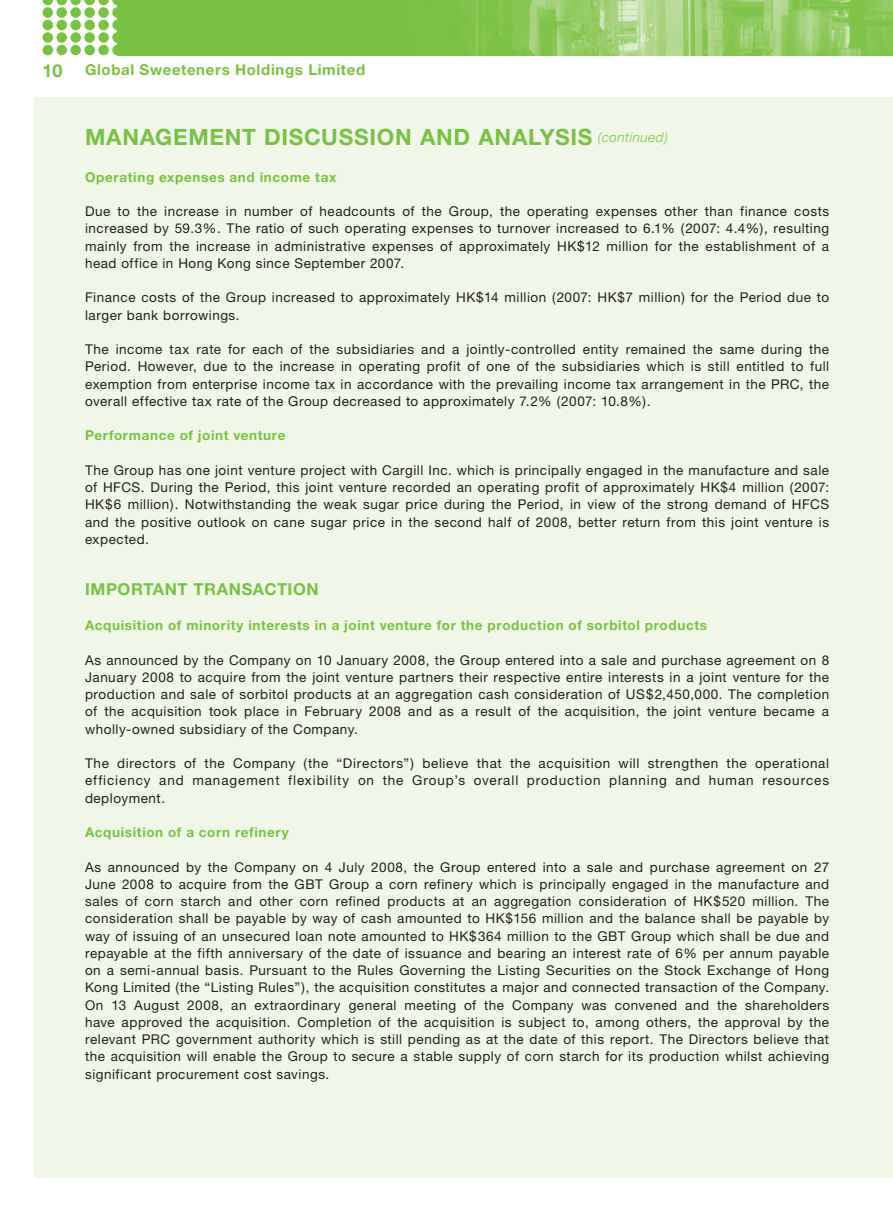
<style>
.page{position:relative;width:893px;height:1212px;background:#fff}
.page>*{position:absolute;margin:0;border:0;box-sizing:border-box;transform-origin:0 0}
.t1{font:700 22.5px "Helvetica Neue";letter-spacing:.035em;color:#79c142}
.t2{font:700 18px "Helvetica Neue";color:#79c142}
.t3{font:700 16.5px "Helvetica Neue";letter-spacing:.035em;color:#79c142}
.t4{font:700 15px "Helvetica Neue";letter-spacing:.04em;color:#79c142}
.t5{font:13.5px/17.2px "Helvetica Neue";letter-spacing:.04em;color:#231f20;text-align:justify}
.t6{font:700 13.5px "Helvetica Neue";letter-spacing:.045em;color:#79c142}
.s1{font-weight:300;font-style:italic;font-size:13.5px}
</style>
<div class="page">
<div style="left:34px;top:98px;width:859px;height:1080px;background:#f0f7e9"></div>
<div style="left:98px;top:7px;width:11px;height:11px;background:#79c142;border-radius:50%"></div>
<div style="left:84px;top:7px;width:11px;height:11px;background:#79c142;border-radius:50%"></div>
<div style="left:70px;top:7px;width:11px;height:11px;background:#79c142;border-radius:50%"></div>
<div style="left:56px;top:7px;width:11px;height:11px;background:#79c142;border-radius:50%"></div>
<div style="left:43px;top:7px;width:10px;height:11px;background:#79c142;border-radius:50%"></div>
<div style="left:112px;top:7px;width:11px;height:11px;background:#79c142;border-radius:50%"></div>
<div style="left:43px;top:20px;width:10px;height:10px;background:#79c142;border-radius:50%"></div>
<div style="left:56px;top:20px;width:11px;height:10px;background:#79c142;border-radius:50%"></div>
<div style="left:70px;top:20px;width:11px;height:10px;background:#79c142;border-radius:50%"></div>
<div style="left:84px;top:20px;width:11px;height:10px;background:#79c142;border-radius:50%"></div>
<div style="left:98px;top:20px;width:11px;height:10px;background:#79c142;border-radius:50%"></div>
<div style="left:112px;top:20px;width:11px;height:10px;background:#79c142;border-radius:50%"></div>
<div style="left:43px;top:32px;width:10px;height:11px;background:#79c142;border-radius:50%"></div>
<div style="left:56px;top:32px;width:11px;height:11px;background:#79c142;border-radius:50%"></div>
<div style="left:70px;top:32px;width:11px;height:11px;background:#79c142;border-radius:50%"></div>
<div style="left:84px;top:32px;width:11px;height:11px;background:#79c142;border-radius:50%"></div>
<div style="left:98px;top:32px;width:11px;height:11px;background:#79c142;border-radius:50%"></div>
<div style="left:112px;top:32px;width:11px;height:11px;background:#79c142;border-radius:50%"></div>
<div style="left:43px;top:45px;width:10px;height:10px;background:#79c142;border-radius:50%"></div>
<div style="left:56px;top:45px;width:11px;height:10px;background:#79c142;border-radius:50%"></div>
<div style="left:70px;top:45px;width:11px;height:10px;background:#79c142;border-radius:50%"></div>
<div style="left:84px;top:45px;width:11px;height:10px;background:#79c142;border-radius:50%"></div>
<div style="left:98px;top:45px;width:11px;height:10px;background:#79c142;border-radius:50%"></div>
<div style="left:112px;top:45px;width:11px;height:10px;background:#79c142;border-radius:50%"></div>
<svg style="left:43px;top:0;width:75px;height:5px"></svg>
<img style="left:118px;top:0;width:774px;height:55px">
<img style="left:892px;top:0;width:1px;height:55px">
<h2 class="t2" style="left:43px;top:64px;width:21px">10</h2>
<p class="t4" style="left:85px;top:64px;width:282px">Global Sweeteners Holdings Limited</p>
<h1 class="t1" style="left:85px;top:129px;width:584px">MANAGEMENT DISCUSSION AND ANALYSIS <span class="s1">(continued)</span></h1>
<p class="t6" style="left:85px;top:172px;width:253px">Operating expenses and income tax</p>
<p class="t5" style="left:85px;top:204px;width:746px">Due to the increase in number of headcounts of the Group, the operating expenses other than finance costs increased by 59.3%. The ratio of such operating expenses to turnover increased to 6.1% (2007: 4.4%), resulting mainly from the increase in administrative expenses of approximately HK$12 million for the establishment of a head office in Hong Kong since September 2007.</p>
<p class="t5" style="left:85px;top:290px;width:746px">Finance costs of the Group increased to approximately HK$14 million (2007: HK$7 million) for the Period due to larger bank borrowings.</p>
<p class="t5" style="left:85px;top:342px;width:746px">The income tax rate for each of the subsidiaries and a jointly-controlled entity remained the same during the Period. However, due to the increase in operating profit of one of the subsidiaries which is still entitled to full exemption from enterprise income tax in accordance with the prevailing income tax arrangement in the PRC, the overall effective tax rate of the Group decreased to approximately 7.2% (2007: 10.8%).</p>
<p class="t6" style="left:85px;top:431px;width:202px">Performance of joint venture</p>
<p class="t5" style="left:85px;top:463px;width:746px">The Group has one joint venture project with Cargill Inc. which is principally engaged in the manufacture and sale of HFCS. During the Period, this joint venture recorded an operating profit of approximately HK$4 million (2007:<br>HK$6 million). Notwithstanding the weak sugar price during the Period, in view of the strong demand of HFCS and the positive outlook on cane sugar price in the second half of 2008, better return from this joint venture is expected.</p>
<p class="t3" style="left:85px;top:584px;width:235px">IMPORTANT TRANSACTION</p>
<p class="t6" style="left:85px;top:620px;width:624px">Acquisition of minority interests in a joint venture for the production of sorbitol products</p>
<p class="t5" style="left:85px;top:652px;width:746px">As announced by the Company on 10 January 2008, the Group entered into a sale and purchase agreement on 8<br>January 2008 to acquire from the joint venture partners their respective entire interests in a joint venture for the production and sale of sorbitol products at an aggregation cash consideration of US$2,450,000. The completion of the acquisition took place in February 2008 and as a result of the acquisition, the joint venture became a wholly-owned subsidiary of the Company.</p>
<p class="t5" style="left:85px;top:756px;width:746px">The directors of the Company (the “Directors”) believe that the acquisition will strengthen the operational efficiency and management flexibility on the Group’s overall production planning and human resources deployment.</p>
<p class="t6" style="left:85px;top:827px;width:205px">Acquisition of a corn refinery</p>
<p class="t5" style="left:85px;top:859px;width:746px">As announced by the Company on 4 July 2008, the Group entered into a sale and purchase agreement on 27<br>June 2008 to acquire from the GBT Group a corn refinery which is principally engaged in the manufacture and sales of corn starch and other corn refined products at an aggregation consideration of HK$520 million. The consideration shall be payable by way of cash amounted to HK$156 million and the balance shall be payable by way of issuing of an unsecured loan note amounted to HK$364 million to the GBT Group which shall be due and repayable at the fifth anniversary of the date of issuance and bearing an interest rate of 6% per annum payable on a semi-annual basis. Pursuant to the Rules Governing the Listing Securities on the Stock Exchange of Hong Kong Limited (the “Listing Rules”), the acquisition constitutes a major and connected transaction of the Company.<br>On 13 August 2008, an extraordinary general meeting of the Company was convened and the shareholders have approved the acquisition. Completion of the acquisition is subject to, among others, the approval by the relevant PRC government authority which is still pending as at the date of this report. The Directors believe that the acquisition will enable the Group to secure a stable supply of corn starch for its production whilst achieving significant procurement cost savings.</p>
</div>
